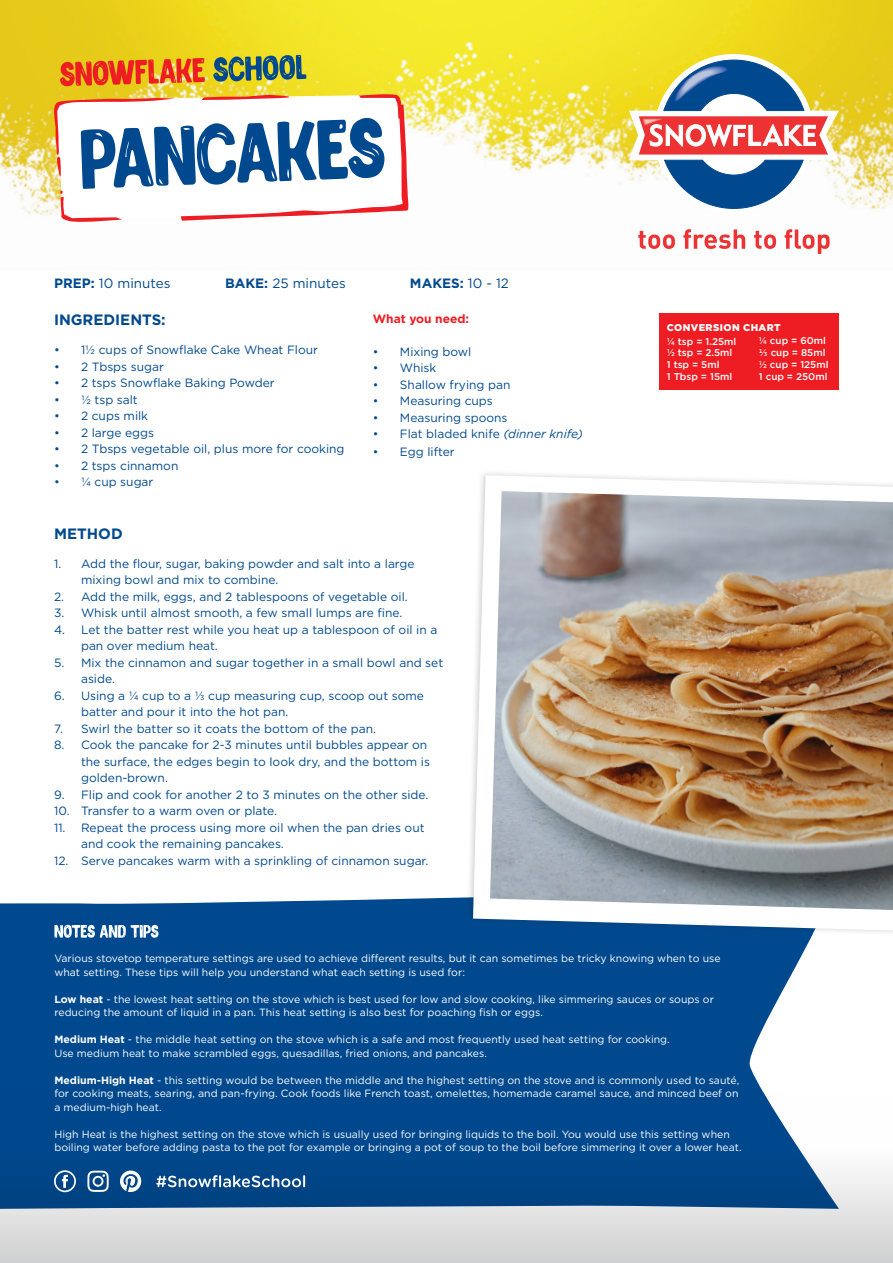
<style>
.page{position:relative;width:893px;height:1263px;background:#fff}
.page>*{position:absolute;margin:0;border:0;box-sizing:border-box;transform-origin:0 0}
.t1{font:700 15px "Gotham";color:#01498e}
.t2{font:13.5px "Gotham";color:#01498e}
.t3{font:700 13.5px "Gotham";color:#01498e}
.t4{font:12px/16.5px "Gotham";color:#01498e}
.t5{font:700 12px "Gotham";color:#ee1d23}
.t6{font:10.5px/13.5px "Gotham";color:#fff}
.t7{font:500 9.75px/11.7px "Gotham";color:#fff}
.t8{font:900 9.75px "Gotham";letter-spacing:.04em;color:#fff}
.s1{font-weight:700}
.s2{font-weight:400}
.s3{font-style:italic}
</style>
<div class="page">
<div style="left:0;top:897px;width:812px;height:193px;background:#01498e"></div>
<svg style="left:0;top:1090px;width:893px;height:173px;background:#5984ac"></svg>
<img style="left:0;top:0;width:893px;height:249px">
<svg style="left:638px;top:231px;width:37px;height:18px"></svg>
<svg style="left:683px;top:229px;width:62px;height:20px"></svg>
<svg style="left:754px;top:231px;width:22px;height:18px"></svg>
<svg style="left:785px;top:229px;width:45px;height:25px"></svg>
<svg style="left:629px;top:54px;width:210px;height:160px"></svg>
<svg style="left:54px;top:925px;width:105px;height:13px"></svg>
<svg style="left:120px;top:1170px;width:21px;height:22px"></svg>
<svg style="left:87px;top:1171px;width:22px;height:21px"></svg>
<div style="left:54px;top:1170px;width:22px;height:22px;border:2px solid #fff;border-radius:50%"></div>
<svg style="left:62px;top:1175px;width:6px;height:13px"></svg>
<div style="left:465px;top:469px;width:428px;height:468px;background:#231f20;opacity:.21"></div>
<svg style="left:473px;top:475px;width:420px;height:455px"></svg>
<img style="left:490px;top:491px;width:403px;height:419px">
<svg style="left:60px;top:58px;width:145px;height:28px;background:#eb6f25"></svg>
<svg style="left:213px;top:55px;width:93px;height:27px;background:#6e8c5b"></svg>
<svg style="left:156px;top:1175px;width:149px;height:12px"></svg>
<svg style="left:54px;top:93px;width:355px;height:130px"></svg>
<div style="left:659px;top:313px;width:180px;height:77px;background:#ee1d23"></div>
<p class="t2" style="left:54px;top:275px;width:118px"><span class="s1">PREP:</span> 10 minutes</p>
<p class="t2" style="left:225px;top:275px;width:122px"><span class="s1">BAKE:</span> 25 minutes</p>
<p class="t3" style="left:410px;top:275px;width:100px">MAKES: <span class="s2">10 - 12</span></p>
<p class="t1" style="left:54px;top:310px;width:113px">INGREDIENTS:</p>
<p class="t4" style="left:54px;top:341px;width:266px">• 1½ cups of Snowflake Cake Wheat Flour</p>
<p class="t4" style="left:54px;top:358px;width:112px">• 2 Tbsps sugar</p>
<p class="t4" style="left:54px;top:374px;width:222px">• 2 tsps Snowflake Baking Powder</p>
<p class="t4" style="left:54px;top:391px;width:85px">• ½ tsp salt</p>
<p class="t4" style="left:54px;top:407px;width:96px">• 2 cups milk</p>
<p class="t4" style="left:54px;top:424px;width:102px">• 2 large eggs</p>
<p class="t4" style="left:54px;top:440px;width:292px">• 2 Tbsps vegetable oil, plus more for cooking</p>
<p class="t4" style="left:54px;top:457px;width:126px">• 2 tsps cinnamon</p>
<p class="t4" style="left:54px;top:473px;width:101px">• ¼ cup sugar</p>
<p class="t5" style="left:373px;top:311px;width:98px">What you need:</p>
<p class="t4" style="left:373px;top:343px;width:100px">• Mixing bowl</p>
<p class="t4" style="left:373px;top:360px;width:65px">• Whisk</p>
<p class="t4" style="left:373px;top:376px;width:139px">• Shallow frying pan</p>
<p class="t4" style="left:373px;top:393px;width:121px">• Measuring cups</p>
<p class="t4" style="left:373px;top:409px;width:136px">• Measuring spoons</p>
<p class="t4" style="left:373px;top:426px;width:212px">• Flat bladed knife <span class="s3">(dinner knife)</span></p>
<p class="t4" style="left:373px;top:444px;width:83px">• Egg lifter</p>
<p class="t1" style="left:54px;top:523px;width:70px">METHOD</p>
<p class="t4" style="left:81px;top:555px;width:335px;text-indent:-27px">1. Add the flour, sugar, baking powder and salt into a large mixing bowl and mix to combine.</p>
<p class="t4" style="left:54px;top:588px;width:355px">2. Add the milk, eggs, and 2 tablespoons of vegetable oil.</p>
<p class="t4" style="left:54px;top:604px;width:350px">3. Whisk until almost smooth, a few small lumps are fine.</p>
<p class="t4" style="left:81px;top:621px;width:358px;text-indent:-27px">4. Let the batter rest while you heat up a tablespoon of oil in a pan over medium heat.</p>
<p class="t4" style="left:81px;top:654px;width:364px;text-indent:-27px">5. Mix the cinnamon and sugar together in a small bowl and set aside.</p>
<p class="t4" style="left:81px;top:687px;width:344px;text-indent:-27px">6. Using a ¼ cup to a ⅓ cup measuring cup, scoop out some batter and pour it into the hot pan.</p>
<p class="t4" style="left:54px;top:720px;width:324px">7. Swirl the batter so it coats the bottom of the pan.</p>
<p class="t4" style="left:81px;top:736px;width:350px;text-indent:-27px">8. Cook the pancake for 2-3 minutes until bubbles appear on the surface, the edges begin to look dry, and the bottom is golden-brown.</p>
<p class="t4" style="left:54px;top:786px;width:376px">9. Flip and cook for another 2 to 3 minutes on the other side.</p>
<p class="t4" style="left:54px;top:802px;width:224px">10. Transfer to a warm oven or plate.</p>
<p class="t4" style="left:81px;top:819px;width:345px;text-indent:-27px">11. Repeat the process using more oil when the pan dries out and cook the remaining pancakes.</p>
<p class="t4" style="left:54px;top:852px;width:376px">12. Serve pancakes warm with a sprinkling of cinnamon sugar.</p>
<p class="t8" style="left:667px;top:321px;width:115px">CONVERSION CHART</p>
<p class="t7" style="left:667px;top:335px;width:71px">¼ tsp = 1.25ml</p>
<p class="t7" style="left:667px;top:347px;width:67px">½ tsp = 2.5ml</p>
<p class="t7" style="left:667px;top:359px;width:54px">1 tsp = 5ml</p>
<p class="t7" style="left:667px;top:370px;width:67px">1 Tbsp = 15ml</p>
<p class="t7" style="left:759px;top:335px;width:71px">¼ cup = 60ml ⅓ cup = 85ml ½ cup = 125ml<br>1 cup = 250ml</p>
<p class="t6" style="left:54px;top:951px;width:668px">Various stovetop temperature settings are used to achieve different results, but it can sometimes be tricky knowing when to use what setting. These tips will help you understand what each setting is used for:</p>
<p class="t6" style="left:54px;top:992px;width:661px"><span class="s1">Low heat</span> - the lowest heat setting on the stove which is best used for low and slow cooking, like simmering sauces or soups or reducing the amount of liquid in a pan. This heat setting is also best for poaching fish or eggs.</p>
<p class="t6" style="left:54px;top:1032px;width:617px"><span class="s1">Medium Heat</span> - the middle heat setting on the stove which is a safe and most frequently used heat setting for cooking.<br>Use medium heat to make scrambled eggs, quesadillas, fried onions, and pancakes.</p>
<p class="t6" style="left:54px;top:1073px;width:686px;text-align:justify"><span class="s1">Medium-High Heat</span> - this setting would be between the middle and the highest setting on the stove and is commonly used to sauté, for cooking meats, searing, and pan-frying. Cook foods like French toast, omelettes, homemade caramel sauce, and minced beef on a medium-high heat.</p>
<p class="t6" style="left:54px;top:1127px;width:689px">High Heat is the highest setting on the stove which is usually used for bringing liquids to the boil. You would use this setting when boiling water before adding pasta to the pot for example or bringing a pot of soup to the boil before simmering it over a lower heat.</p>
</div>
